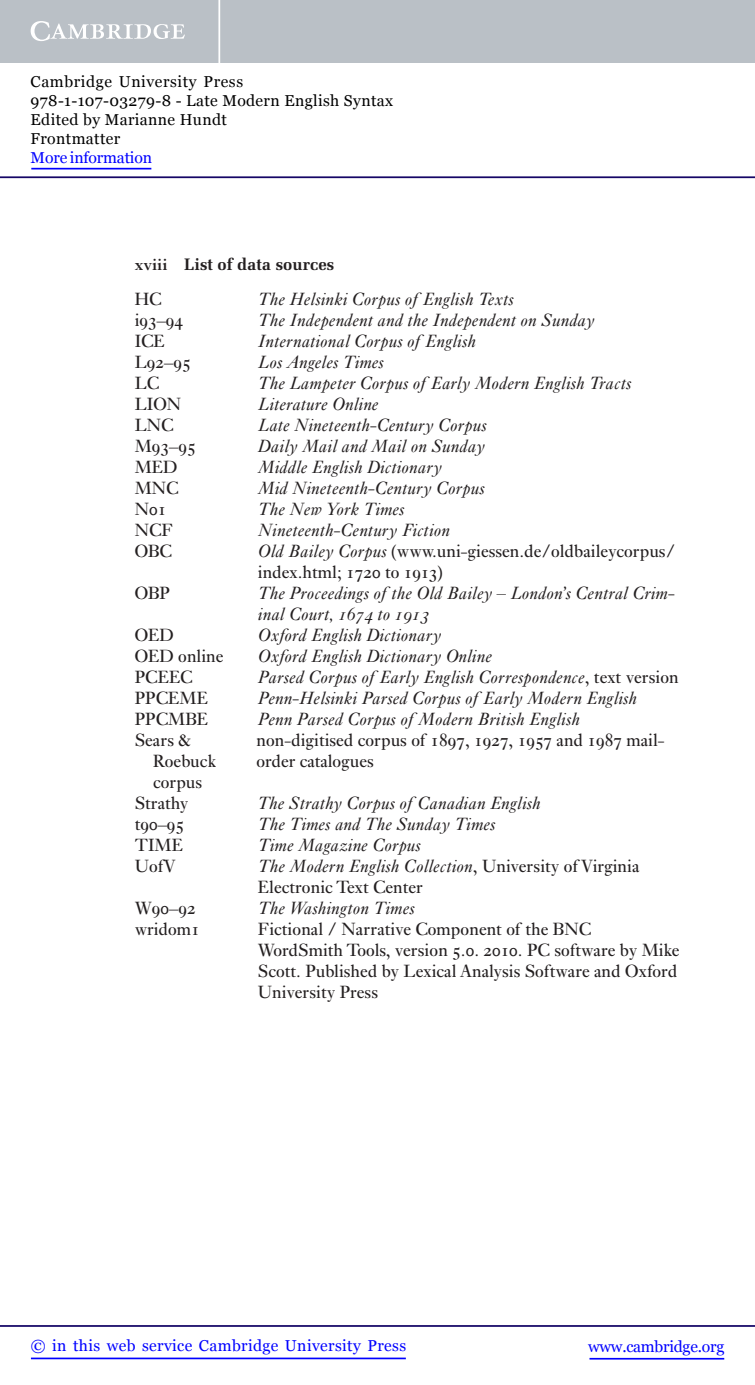
<style>
.page{position:relative;width:755px;height:1385px;background:#fff}
.page>*{position:absolute;margin:0;border:0;box-sizing:border-box;transform-origin:0 0}
.t1{font:italic 18.38px/21px "Ehrhardt MT Std";color:#231f20}
.t2{font:18.38px/21px "Ehrhardt MT Std";color:#231f20}
.t3{font:18.38px "Ehrhardt Exp";color:#231f20}
.t4{font:700 16.62px "Melior LT Std";color:#231f20}
.t5{font:15.75px/18.9px "Georgia";letter-spacing:.025em;color:#000}
.t6{font:15.75px "Georgia";letter-spacing:.025em;color:#00f}
.t7{font:15.75px "Georgia";letter-spacing:-.015em;color:#00f}
.t8{font:15.75px "Georgia";letter-spacing:-.01em;color:#00f}
.s1{font-family:"Ehrhardt MT Std";font-weight:600}
.s2{font-family:"Ehrhardt MT Std"}
.s3{font-style:italic}
.s4{font-family:"Ehrhardt Exp"}
.s5{font-style:normal}
</style>
<div class="page">
<hr style="left:589px;top:1358px;width:134px;height:1px;background:#00f">
<hr style="left:0;top:1325px;width:754px;height:2px;background:#150666">
<hr style="left:31px;top:1357px;width:374px;height:2px;background:#00f">
<div style="left:0;top:0;width:754px;height:63px;background:#bac0c6"></div>
<svg style="left:31px;top:21px;width:154px;height:20px"></svg>
<hr style="left:218px;top:0;width:2px;height:63px;background:#fff">
<hr style="left:0;top:176px;width:754px;height:2px;background:#150666">
<hr style="left:31px;top:168px;width:120px;height:1px;background:#00f">
<p class="t5" style="left:31px;top:73px;width:364px">Cambridge University Press<br>978-1-107-03279-8 - Late Modern English Syntax<br>Edited by Marianne Hundt<br>Frontmatter</p>
<p class="t8" style="left:31px;top:148px;width:123px">More information</p>
<p class="t4" style="left:135px;top:257px;width:201px"><span class="s1">xviii</span> List of data sources</p>
<p class="t2" style="left:135px;top:290px;width:28px">HC</p>
<p class="t1" style="left:258px;top:290px;width:257px">The Helsinki Corpus of English Texts</p>
<p class="t3" style="left:135px;top:312px;width:50px"><span class="s2">i</span>93<span class="s2">–</span>94</p>
<p class="t1" style="left:258px;top:311px;width:338px">The Independent and the Independent on Sunday</p>
<p class="t2" style="left:135px;top:332px;width:32px">ICE</p>
<p class="t1" style="left:258px;top:332px;width:219px">International Corpus of English</p>
<p class="t3" style="left:135px;top:354px;width:57px"><span class="s2">L</span>92<span class="s2">–</span>95</p>
<p class="t1" style="left:258px;top:353px;width:127px">Los Angeles Times</p>
<p class="t2" style="left:135px;top:374px;width:26px">LC</p>
<p class="t1" style="left:258px;top:374px;width:375px">The Lampeter Corpus of Early Modern English Tracts</p>
<p class="t2" style="left:135px;top:395px;width:48px">LION</p>
<p class="t1" style="left:258px;top:395px;width:122px">Literature Online</p>
<p class="t2" style="left:135px;top:416px;width:41px">LNC</p>
<p class="t1" style="left:258px;top:416px;width:230px">Late Nineteenth-Century Corpus</p>
<p class="t3" style="left:135px;top:438px;width:62px"><span class="s2">M</span>93<span class="s2">–</span>95</p>
<p class="t1" style="left:258px;top:437px;width:228px">Daily Mail and Mail on Sunday</p>
<p class="t2" style="left:135px;top:458px;width:44px">MED</p>
<p class="t1" style="left:258px;top:458px;width:185px">Middle English Dictionary</p>
<p class="t2" style="left:135px;top:479px;width:46px">MNC</p>
<p class="t1" style="left:258px;top:479px;width:228px">Mid Nineteenth-Century Corpus</p>
<p class="t3" style="left:135px;top:501px;width:33px"><span class="s2">N</span>01</p>
<p class="t1" style="left:258px;top:500px;width:148px">The New York Times</p>
<p class="t2" style="left:135px;top:521px;width:40px">NCF</p>
<p class="t1" style="left:258px;top:521px;width:193px">Nineteenth-Century Fiction</p>
<p class="t2" style="left:135px;top:542px;width:39px">OBC</p>
<p class="t2" style="left:258px;top:542px;width:418px"><span class="s3">Old Bailey Corpus</span> ( www.uni-giessen.de/oldbaileycorpus/ index.html ; <span class="s4">1720</span> to <span class="s4">1913</span>)</p>
<p class="t2" style="left:135px;top:584px;width:37px">OBP</p>
<p class="t1" style="left:258px;top:584px;width:418px">The Proceedings of the Old Bailey – London’s Central Crim&shy;inal Court, <span class="s4">1674</span> to <span class="s4">1913</span></p>
<p class="t2" style="left:135px;top:626px;width:41px">OED</p>
<p class="t1" style="left:258px;top:626px;width:185px">Oxford English Dictionary</p>
<p class="t2" style="left:135px;top:647px;width:90px">OED online</p>
<p class="t1" style="left:258px;top:647px;width:235px">Oxford English Dictionary Online</p>
<p class="t2" style="left:135px;top:668px;width:60px">PCEEC</p>
<p class="t1" style="left:258px;top:668px;width:422px">Parsed Corpus of Early English Correspondence <span class="s5">, text version</span></p>
<p class="t2" style="left:135px;top:689px;width:75px">PPCEME</p>
<p class="t1" style="left:258px;top:689px;width:380px">Penn-Helsinki Parsed Corpus of Early Modern English</p>
<p class="t2" style="left:135px;top:710px;width:75px">PPCMBE</p>
<p class="t1" style="left:258px;top:710px;width:323px">Penn Parsed Corpus of Modern British English</p>
<p class="t2" style="left:135px;top:731px;width:58px">Sears &amp;</p>
<p class="t2" style="left:153px;top:752px;width:65px">Roebuck</p>
<p class="t2" style="left:153px;top:773px;width:51px">corpus</p>
<p class="t2" style="left:135px;top:794px;width:55px">Strathy</p>
<p class="t1" style="left:257px;top:794px;width:285px">The Strathy Corpus of Canadian English</p>
<p class="t3" style="left:135px;top:816px;width:51px"><span class="s2">t</span>90<span class="s2">–</span>95</p>
<p class="t1" style="left:258px;top:815px;width:239px">The Times and The Sunday Times</p>
<p class="t2" style="left:135px;top:836px;width:50px">TIME</p>
<p class="t1" style="left:258px;top:836px;width:164px">Time Magazine Corpus</p>
<p class="t2" style="left:135px;top:857px;width:43px">UofV</p>
<p class="t2" style="left:258px;top:857px;width:383px"><span class="s3">The Modern English Collection</span> , University of Virginia<br>Electronic Text Center</p>
<p class="t3" style="left:135px;top:900px;width:62px"><span class="s2">W</span>90<span class="s2">–</span>92</p>
<p class="t1" style="left:258px;top:899px;width:158px">The Washington Times</p>
<p class="t2" style="left:135px;top:920px;width:67px">wridom<span class="s4">1</span></p>
<p class="t2" style="left:258px;top:920px;width:422px">Fictional / Narrative Component of the BNC WordSmith Tools, version <span class="s4">5</span>.<span class="s4">0</span>. <span class="s4">2010</span>. PC software by Mike Scott. Published by Lexical Analysis Software and Oxford University Press</p>
<p class="t2" style="left:256px;top:731px;width:409px">non-digitised corpus of <span class="s4">1897</span>, <span class="s4">1927</span>, <span class="s4">1957</span> and <span class="s4">1987</span> mail&shy;order catalogues</p>
<p class="t6" style="left:31px;top:1336px;width:376px">© in this web service Cambridge University Press</p>
<p class="t7" style="left:587px;top:1336px;width:137px">www.cambridge.org</p>
</div>
